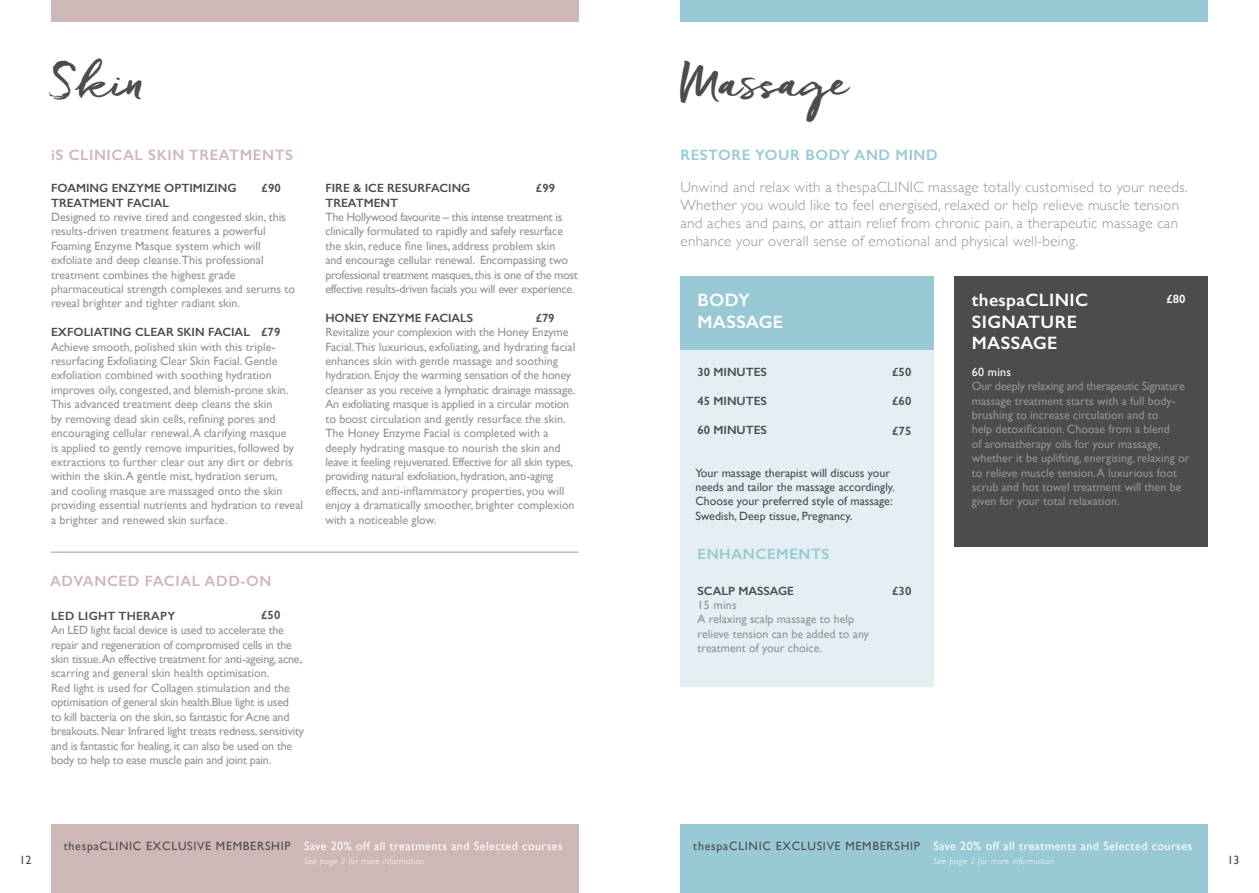
<style>
.page{position:relative;width:1259px;height:893px;background:#fff}
.page>*{position:absolute;margin:0;border:0;box-sizing:border-box;transform-origin:0 0}
.t1{font:48px "Freeland";color:#4b4c4d}
.t2{font:600 18px/21.6px "Gill Sans";letter-spacing:.02em;color:#fff}
.t3{font:300 15px/18px "Gill Sans";letter-spacing:.02em;color:#919396}
.t4{font:600 15px "Gill Sans";letter-spacing:.04em;color:#ceb7b7}
.t5{font:600 15px "Gill Sans";letter-spacing:.04em;color:#99c9d4}
.t6{font:12px/14.4px "Gill Sans";color:#919396}
.t7{font:12px/14.4px "Gill Sans";letter-spacing:-.02em;color:#919396}
.t8{font:12px/14.4px "Gill Sans";letter-spacing:-.025em;color:#919396}
.t9{font:600 12px "Gill Sans";color:#4b4c4d}
.t10{font:12px/14.4px "Gill Sans";color:#4b4c4d}
.t11{font:12px "Gill Sans";letter-spacing:.04em;color:#fff}
.t12{font:12px "Gill Sans";letter-spacing:.06em;color:#4b4c4d}
.t13{font:600 12px "Gill Sans";letter-spacing:.02em;color:#4b4c4d}
.t14{font:600 12px "Gill Sans";color:#fff}
.t15{font:italic 300 9px "Gill Sans";letter-spacing:.04em;color:#fff}
</style>
<div class="page">
<div style="left:680px;top:0;width:528px;height:21px;background:#99c9d4"></div>
<div style="left:680px;top:825px;width:528px;height:68px;background:#99c9d4"></div>
<div style="left:955px;top:276px;width:253px;height:149px;background:#4b4c4d"></div>
<div style="left:955px;top:350px;width:253px;height:197px;background:#4b4c4d"></div>
<div style="left:680px;top:276px;width:253px;height:149px;background:#99c9d4"></div>
<div style="left:680px;top:350px;width:253px;height:337px;background:#e3eff2"></div>
<div style="left:51px;top:0;width:527px;height:21px;background:#ceb7b7"></div>
<div style="left:51px;top:825px;width:527px;height:68px;background:#ceb7b7"></div>
<hr style="left:51px;top:551px;width:527px;height:2px;background:#ceb7b7">
<p class="t1" style="left:51px;top:51px;width:96px">Skin</p>
<p class="t4" style="left:51px;top:146px;width:244px">iS CLINICAL SKIN TREATMENTS</p>
<p class="t9" style="left:51px;top:181px;width:187px">FOAMING ENZYME OPTIMIZING</p>
<p class="t9" style="left:261px;top:181px;width:21px">£90</p>
<p class="t9" style="left:51px;top:195px;width:120px">TREATMENT FACIAL</p>
<p class="t6" style="left:51px;top:210px;width:245px">Designed to revive tired and congested skin, this results-driven treatment features a powerful Foaming Enzyme Masque system which will exfoliate and deep cleanse.This professional treatment combines the highest grade pharmaceutical strength complexes and serums to reveal brighter and tighter radiant skin.</p>
<p class="t9" style="left:51px;top:325px;width:200px">EXFOLIATING CLEAR SKIN FACIAL</p>
<p class="t6" style="left:51px;top:339px;width:253px">Achieve smooth, polished skin with this triple&shy;resurfacing Exfoliating Clear Skin Facial. Gentle exfoliation combined with soothing hydration improves oily, congested, and blemish-prone skin.<br>This advanced treatment deep cleans the skin<br>by removing dead skin cells, refining pores and encouraging cellular renewal. A clarifying masque<br>is applied to gently remove impurities, followed by extractions to further clear out any dirt or debris within the skin. A gentle mist, hydration serum,<br>and cooling masque are massaged onto the skin providing essential nutrients and hydration to reveal a brighter and renewed skin surface.</p>
<p class="t9" style="left:261px;top:325px;width:21px">£79</p>
<p class="t4" style="left:50px;top:572px;width:223px">ADVANCED FACIAL ADD-ON</p>
<p class="t9" style="left:261px;top:608px;width:21px">£50</p>
<p class="t13" style="left:51px;top:609px;width:126px">LED LIGHT THERAPY</p>
<p class="t7" style="left:51px;top:623px;width:253px">An LED light facial device is used to accelerate the repair and regeneration of compromised cells in the skin tissue.An effective treatment for anti-ageing, acne, scarring and general skin health optimisation.</p>
<p class="t7" style="left:51px;top:680px;width:255px">Red light is used for Collagen stimulation and the optimisation of general skin health.Blue light is used<br>to kill bacteria on the skin, so fantastic for Acne and breakouts. Near Infrared light treats redness, sensitivity and is fantastic for healing, it can also be used on the body to help to ease muscle pain and joint pain.</p>
<p class="t9" style="left:325px;top:181px;width:147px">FIRE &amp; ICE RESURFACING</p>
<p class="t9" style="left:325px;top:195px;width:74px">TREATMENT</p>
<p class="t8" style="left:325px;top:210px;width:254px">The Hollywood favourite – this intense treatment is clinically formulated to rapidly and safely resurface the skin, reduce fine lines, address problem skin<br>and encourage cellular renewal. Encompassing two professional treatment masques, this is one of the most effective results-driven facials you will ever experience.</p>
<p class="t9" style="left:325px;top:311px;width:149px">HONEY ENZYME FACIALS</p>
<p class="t6" style="left:325px;top:325px;width:252px">Revitalize your complexion with the Honey Enzyme Facial.This luxurious, exfoliating, and hydrating facial enhances skin with gentle massage and soothing hydration. Enjoy the warming sensation of the honey cleanser as you receive a lymphatic drainage massage.<br>An exfoliating masque is applied in a circular motion to boost circulation and gently resurface the skin.<br>The Honey Enzyme Facial is completed with a deeply hydrating masque to nourish the skin and leave it feeling rejuvenated. Effective for all skin types, providing natural exfoliation, hydration, anti-aging effects, and anti-inflammatory properties, you will enjoy a dramatically smoother, brighter complexion with a noticeable glow.</p>
<p class="t9" style="left:536px;top:181px;width:21px">£99</p>
<p class="t9" style="left:536px;top:310px;width:20px">£79</p>
<p class="t1" style="left:680px;top:51px;width:170px">Massage</p>
<p class="t5" style="left:680px;top:146px;width:259px">RESTORE YOUR BODY AND MIND</p>
<p class="t3" style="left:680px;top:177px;width:508px">Unwind and relax with a thespaCLINIC massage totally customised to your needs.<br>Whether you would like to feel energised, relaxed or help relieve muscle tension and aches and pains, or attain relief from chronic pain, a therapeutic massage can enhance your overall sense of emotional and physical well-being.</p>
<p class="t2" style="left:697px;top:289px;width:54px">BODY</p>
<p class="t2" style="left:697px;top:311px;width:87px">MASSAGE</p>
<p class="t9" style="left:892px;top:364px;width:21px">£50</p>
<p class="t9" style="left:892px;top:394px;width:21px">£60</p>
<p class="t9" style="left:892px;top:424px;width:21px">£75</p>
<p class="t10" style="left:695px;top:465px;width:201px">Your massage therapist will discuss your needs and tailor the massage accordingly.<br>Choose your preferred style of massage:</p>
<p class="t10" style="left:695px;top:508px;width:159px">Swedish, Deep tissue, Pregnancy.</p>
<p class="t9" style="left:697px;top:365px;width:71px">30 MINUTES</p>
<p class="t9" style="left:697px;top:394px;width:71px">45 MINUTES</p>
<p class="t9" style="left:697px;top:422px;width:71px">60 MINUTES</p>
<p class="t5" style="left:697px;top:544px;width:133px">ENHANCEMENTS</p>
<p class="t9" style="left:697px;top:583px;width:98px">SCALP MASSAGE</p>
<p class="t6" style="left:697px;top:598px;width:41px">15 mins</p>
<p class="t6" style="left:697px;top:612px;width:173px">A relaxing scalp massage to help relieve tension can be added to any treatment of your choice.</p>
<p class="t9" style="left:892px;top:583px;width:21px">£30</p>
<p class="t2" style="left:972px;top:289px;width:118px">thespaCLINIC<br>SIGNATURE<br>MASSAGE</p>
<p class="t11" style="left:972px;top:365px;width:41px">60 mins</p>
<p class="t6" style="left:972px;top:379px;width:219px">Our deeply relaxing and therapeutic Signature massage treatment starts with a full body&shy;brushing to increase circulation and to<br>help detoxification. Choose from a blend<br>of aromatherapy oils for your massage, whether it be uplifting, energising, relaxing or to relieve muscle tension. A luxurious foot scrub and hot towel treatment will then be given for your total relaxation.</p>
<p class="t14" style="left:1166px;top:292px;width:21px">£80</p>
<p class="t10" style="left:19px;top:853px;width:14px">12</p>
<p class="t12" style="left:64px;top:839px;width:228px">thespaCLINIC EXCLUSIVE MEMBERSHIP</p>
<p class="t11" style="left:304px;top:839px;width:260px">Save 20% off all treatments and Selected courses</p>
<p class="t12" style="left:693px;top:839px;width:228px">thespaCLINIC EXCLUSIVE MEMBERSHIP</p>
<p class="t15" style="left:304px;top:856px;width:122px">See page 2 for more information</p>
<p class="t11" style="left:933px;top:839px;width:260px">Save 20% off all treatments and Selected courses</p>
<p class="t15" style="left:933px;top:856px;width:122px">See page 2 for more information</p>
<p class="t10" style="left:1227px;top:853px;width:14px">13</p>
</div>
